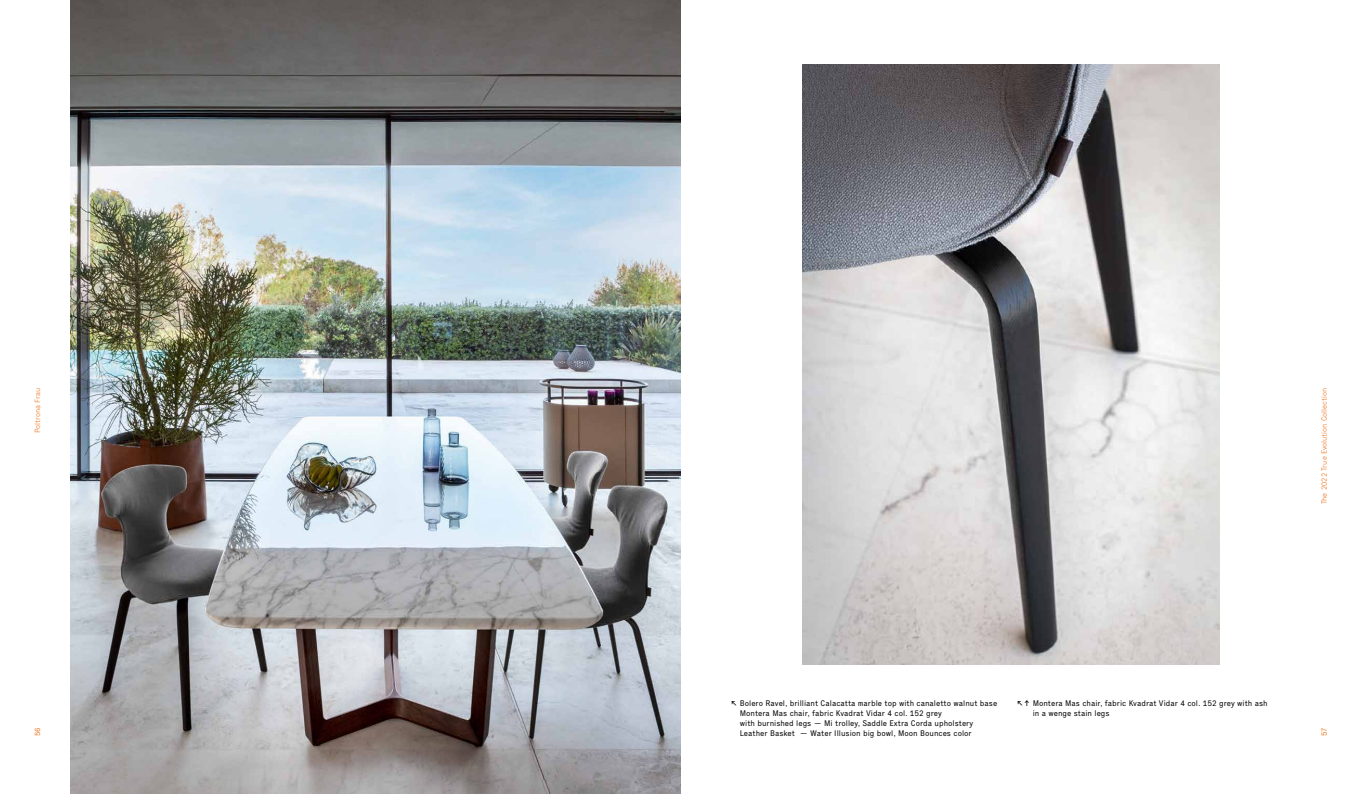
<style>
.page{position:relative;width:1361px;height:794px;background:#fff}
.page>*{position:absolute;margin:0;border:0;box-sizing:border-box;transform-origin:0 0}
.t1{font:8px/10px "Executive";color:#000}
.t2{font:300 7.5px "Executive";color:#ef7723}
.t3{font:7.5px "Executive";color:#ef7723}
.s1{font-weight:500}
</style>
<div class="page">
<img style="left:70px;top:0;width:610px;height:794px">
<img style="left:802px;top:64px;width:417px;height:600px">
<p class="t2" style="left:33px;top:433px;width:47px;rotate:-90deg">Poltrona Frau</p>
<p class="t3" style="left:33px;top:736px;width:10px;rotate:-90deg">56</p>
<p class="t2" style="left:1319px;top:504px;width:118px;rotate:-90deg">The 2022 True Evolution Collection</p>
<p class="t1" style="left:740px;top:698px;width:259px;text-indent:-9px"><span class="s1">↖</span> Bolero Ravel, brilliant Calacatta marble top with canaletto walnut base Montera Mas chair, fabric Kvadrat Vidar 4 col. 152 grey<br>with burnished legs — Mi trolley, Saddle Extra Corda upholstery Leather Basket — Water Illusion big bowl, Moon Bounces color</p>
<p class="t1" style="left:1032px;top:698px;width:237px;text-indent:-16px"><span class="s1">↖↑</span> Montera Mas chair, fabric Kvadrat Vidar 4 col. 152 grey with ash in a wenge stain legs</p>
<p class="t3" style="left:1319px;top:736px;width:10px;rotate:-90deg">57</p>
</div>
